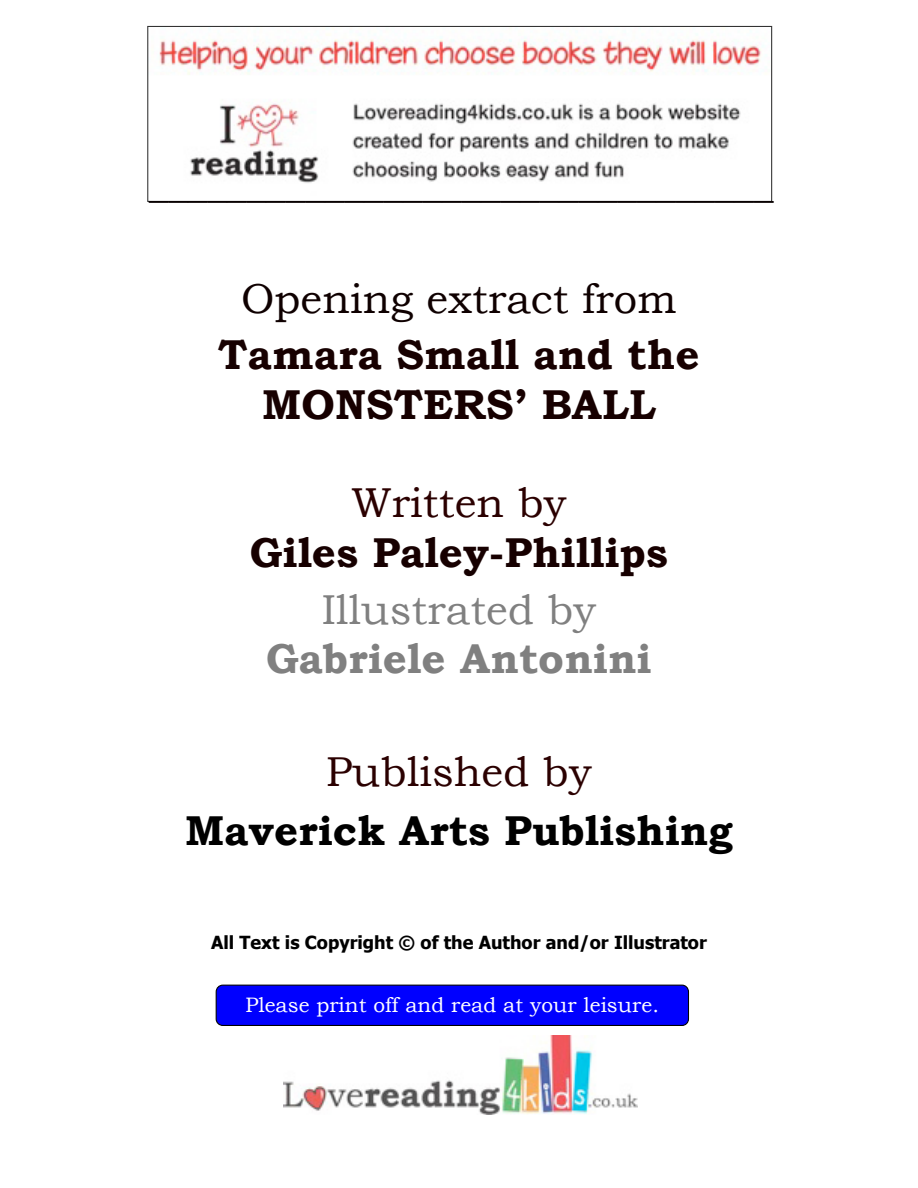
<style>
.page{position:relative;width:918px;height:1188px;background:#fff}
.page>*{position:absolute;margin:0;border:0;box-sizing:border-box;transform-origin:0 0}
.t1{font:700 41.7px/49.3px "Bookman Old Style";letter-spacing:.005em;color:#170000;text-align:center}
.t2{font:700 41.7px "Bookman Old Style";letter-spacing:.005em;color:#000}
.t3{font:41.7px "Bookman Old Style";letter-spacing:.005em;color:#2b0000}
.t4{font:41.7px "Bookman Old Style";letter-spacing:.005em;color:#0f0000}
.t5{font:700 41.7px "Bookman Old Style";letter-spacing:.005em;color:#808080}
.t6{font:41.7px "Bookman Old Style";letter-spacing:.005em;color:#808080}
.t7{font:700 38.85px "Book Antiqua";color:#070000}
.t8{font:20.85px "Bookman Old Style";letter-spacing:.005em;color:#fff}
.t9{font:700 18px "Tahoma";color:#000}
</style>
<div class="page">
<img style="left:159px;top:28px;width:604px;height:155px">
<div style="left:147px;top:26px;width:625px;height:176px;border:1px solid #333"></div>
<div style="left:216px;top:985px;width:473px;height:41px;background:#00f;border:1px solid #000;border-radius:7px"></div>
<img style="left:284px;top:1035px;width:354px;height:79px">
<p class="t7" style="left:149px;top:162px;width:626px">________________________________</p>
<p class="t4" style="left:241px;top:274px;width:437px">Opening extract from</p>
<p class="t1" style="left:218px;top:330px;width:483px">Tamara Small and the<br>MONSTERS’ BALL</p>
<p class="t3" style="left:351px;top:478px;width:216px">Written by</p>
<p class="t1" style="left:250px;top:527px;width:420px">Giles Paley-Phillips</p>
<p class="t6" style="left:322px;top:584px;width:276px">Illustrated by</p>
<p class="t5" style="left:266px;top:634px;width:387px">Gabriele Antonini</p>
<p class="t3" style="left:326px;top:747px;width:267px">Published by</p>
<p class="t2" style="left:185px;top:806px;width:549px">Maverick Arts Publishing</p>
<p class="t9" style="left:211px;top:931px;width:497px">All Text is Copyright © of the Author and/or Illustrator</p>
<p class="t8" style="left:245px;top:992px;width:415px">Please print off and read at your leisure.</p>
</div>
